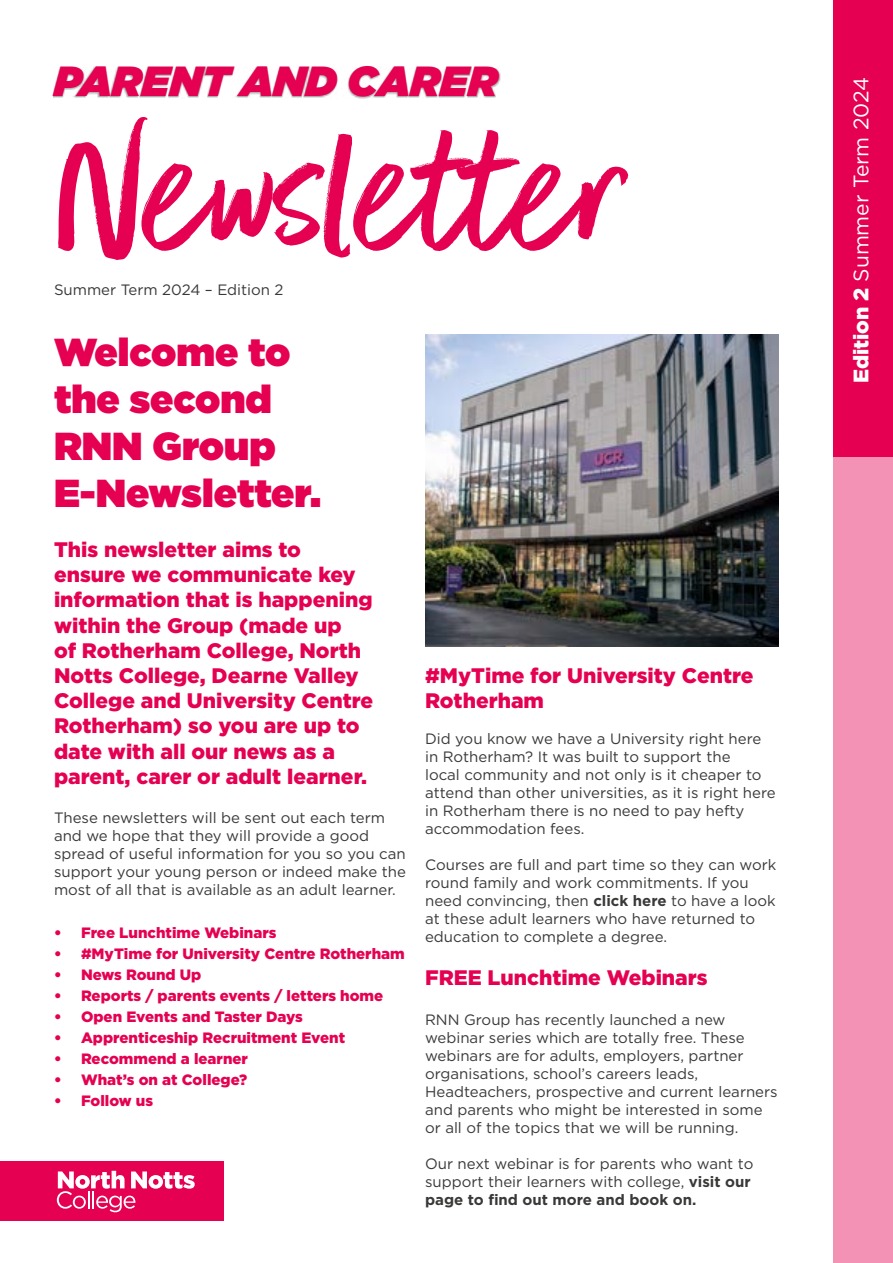
<style>
.page{position:relative;width:893px;height:1263px;background:#fff}
.page>*{position:absolute;margin:0;border:0;box-sizing:border-box;transform-origin:0 0}
.t1{font:210px "Better Times";color:#e50051}
.t2{font:italic 900 42px "Gotham";letter-spacing:-.005em;color:#e50051}
.t3{font:900 39px/46.8px "Gotham";color:#e50051}
.t4{font:900 21px/25.2px "Gotham";color:#e50051}
.t5{font:21px "Gotham";color:#fff}
.t6{font:15px/18px "Gotham";color:#3a3938}
.t7{font:900 15px "Gotham";color:#e50051}
.s1{font-weight:700}
.s2{font-weight:900}
</style>
<div class="page">
<div style="left:53px;top:65px;width:447px;height:33px;background:#545352;opacity:.5"></div>
<div style="left:0;top:1161px;width:224px;height:59px;background:#e50051"></div>
<svg style="left:57px;top:1171px;width:138px;height:41px"></svg>
<img style="left:425px;top:335px;width:353px;height:311px">
<div style="left:833px;top:0;width:60px;height:457px;background:#e50051"></div>
<div style="left:833px;top:457px;width:60px;height:806px;background:#f392b4"></div>
<p class="t2" style="left:54px;top:56px;width:446px">PARENT AND CARER</p>
<h1 class="t1" style="left:54px;top:77px;width:575px">Newsletter</h1>
<p class="t6" style="left:54px;top:281px;width:231px">Summer Term 2024 – Edition 2</p>
<h1 class="t3" style="left:54px;top:328px;width:269px">Welcome to the second<br>RNN Group<br>E-Newsletter.</h1>
<p class="t4" style="left:54px;top:536px;width:321px">This newsletter aims to ensure we communicate key information that is happening within the Group (made up<br>of Rotherham College, North<br>Notts College, Dearne Valley<br>College and University Centre<br>Rotherham) so you are up to date with all our news as a parent, carer or adult learner.</p>
<p class="t6" style="left:54px;top:809px;width:353px">These newsletters will be sent out each term and we hope that they will provide a good spread of useful information for you so you can support your young person or indeed make the most of all that is available as an adult learner.</p>
<p class="t7" style="left:54px;top:924px;width:224px">• Free Lunchtime Webinars</p>
<p class="t7" style="left:54px;top:945px;width:352px">• #MyTime for University Centre Rotherham</p>
<p class="t7" style="left:54px;top:966px;width:149px">• News Round Up</p>
<p class="t7" style="left:54px;top:987px;width:331px">• Reports / parents events / letters home</p>
<p class="t7" style="left:54px;top:1008px;width:250px">• Open Events and Taster Days</p>
<p class="t7" style="left:54px;top:1029px;width:293px">• Apprenticeship Recruitment Event</p>
<p class="t7" style="left:54px;top:1050px;width:195px">• Recommend a learner</p>
<p class="t7" style="left:54px;top:1071px;width:195px">• What’s on at College?</p>
<p class="t7" style="left:54px;top:1092px;width:101px">• Follow us</p>
<p class="t4" style="left:425px;top:662px;width:330px">#MyTime for University Centre<br>Rotherham</p>
<p class="t6" style="left:425px;top:729px;width:352px">Did you know we have a University right here in Rotherham? It was built to support the<br>local community and not only is it cheaper to attend than other universities, as it is right here in Rotherham there is no need to pay hefty accommodation fees.</p>
<p class="t6" style="left:425px;top:855px;width:353px">Courses are full and part time so they can work round family and work commitments. If you need convincing, then <span class="s1">click here</span> to have a look at these adult learners who have returned to education to complete a degree.</p>
<p class="t4" style="left:425px;top:965px;width:284px">FREE Lunchtime Webinars</p>
<p class="t6" style="left:425px;top:1010px;width:354px">RNN Group has recently launched a new webinar series which are totally free. These webinars are for adults, employers, partner organisations, school’s careers leads, Headteachers, prospective and current learners and parents who might be interested in some or all of the topics that we will be running.</p>
<p class="t6" style="left:425px;top:1154px;width:330px">Our next webinar is for parents who want to support their learners with college, <span class="s1">visit our page to fnd out more and book on.</span></p>
<p class="t5" style="left:848px;top:383px;width:308px;rotate:-90deg"><span class="s2">Edition 2</span> Summer Term 2024</p>
</div>
